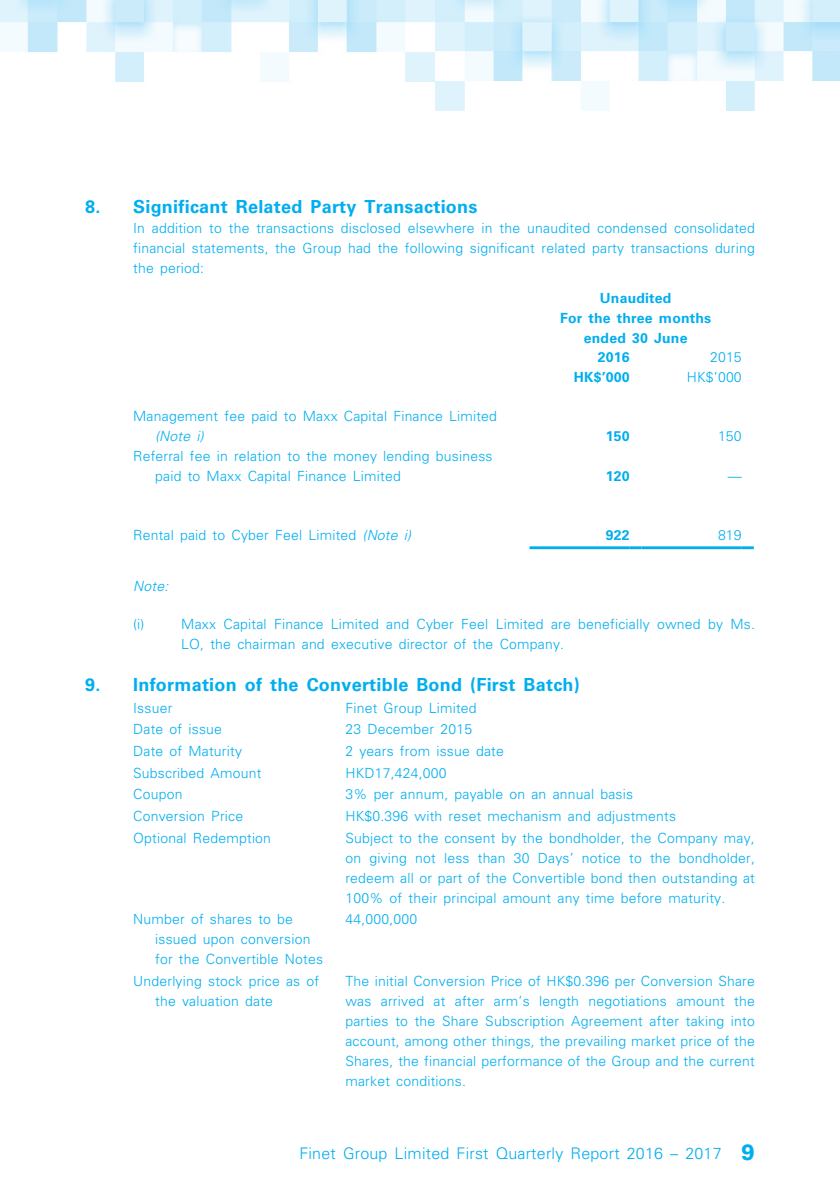
<style>
.page{position:relative;width:840px;height:1191px;background:#fff}
.page>*{position:absolute;margin:0;border:0;box-sizing:border-box;transform-origin:0 0}
._17_H1__Note{font:700 18px "Univers LT Std";letter-spacing:.015em;color:#00aeef}
.t1{font:300 16px "Univers LT Std";letter-spacing:.015em;color:#00aeef}
._02_Note_Text{font:300 14px/20px "Univers LT Std";letter-spacing:.015em;color:#00aeef;text-align:justify}
._29_Table_Stub__Note{font:300 14px/20px "Univers LT Std";letter-spacing:.015em;color:#00aeef}
._26___P2__Note{font:300 14px/20px "Univers LT Std";letter-spacing:.015em;color:#00aeef;text-align:justify}
._22____IN2__Note{font:300 14px/20px "Univers LT Std";letter-spacing:.015em;color:#00aeef}
._02_Note_Text-2{font:700 14px/20px "Univers LT Std";letter-spacing:.015em;color:#00aeef;text-align:center}
._26___P2__Note-2{font:italic 300 14px "Univers LT Std";color:#00aeef}
.s1{font-style:italic}
.s2{font-weight:900;font-size:22px}
</style>
<div class="page">
<img style="left:0;top:0;width:839px;height:110px">
<svg style="left:529px;top:546px;width:224px;height:3px"></svg>
<p class="_17_H1__Note" style="left:85px;top:196px;width:393px">8. Significant Related Party Transactions</p>
<p class="_26___P2__Note" style="left:133px;top:218px;width:623px">In addition to the transactions disclosed elsewhere in the unaudited condensed consolidated financial statements, the Group had the following significant related party transactions during the period:</p>
<p class="_02_Note_Text-2" style="left:599px;top:288px;width:73px">Unaudited</p>
<p class="_02_Note_Text-2" style="left:559px;top:308px;width:153px">For the three months ended 30 June</p>
<p class="_02_Note_Text-2" style="left:597px;top:347px;width:33px">2016</p>
<p class="_02_Note_Text" style="left:709px;top:347px;width:33px">2015</p>
<p class="_02_Note_Text-2" style="left:573px;top:367px;width:57px">HK$’000</p>
<p class="_02_Note_Text" style="left:686px;top:367px;width:56px">HK$’000</p>
<p class="_29_Table_Stub__Note" style="left:155px;top:406px;width:343px;text-indent:-22px">Management fee paid to Maxx Capital Finance Limited <span class="s1">(Note i)</span></p>
<p class="_02_Note_Text-2" style="left:605px;top:426px;width:25px">150</p>
<p class="_02_Note_Text" style="left:717px;top:426px;width:25px">150</p>
<p class="_29_Table_Stub__Note" style="left:155px;top:446px;width:338px;text-indent:-22px">Referral fee in relation to the money lending business paid to Maxx Capital Finance Limited</p>
<p class="_02_Note_Text-2" style="left:605px;top:466px;width:25px">120</p>
<p class="_02_Note_Text" style="left:727px;top:466px;width:15px">—</p>
<p class="_29_Table_Stub__Note" style="left:133px;top:525px;width:279px">Rental paid to Cyber Feel Limited <span class="s1">(Note i)</span></p>
<p class="_02_Note_Text-2" style="left:605px;top:525px;width:25px">922</p>
<p class="_02_Note_Text" style="left:717px;top:525px;width:25px">819</p>
<p class="_26___P2__Note-2" style="left:133px;top:578px;width:37px">Note:</p>
<p class="_22____IN2__Note" style="left:133px;top:614px;width:13px">(i)</p>
<p class="_22____IN2__Note" style="left:181px;top:614px;width:575px">Maxx Capital Finance Limited and Cyber Feel Limited are beneficially owned by Ms.<br>LO, the chairman and executive director of the Company.</p>
<p class="_17_H1__Note" style="left:85px;top:674px;width:496px">9. Information of the Convertible Bond (First Batch)</p>
<p class="_29_Table_Stub__Note" style="left:133px;top:698px;width:41px">Issuer</p>
<p class="_02_Note_Text" style="left:345px;top:698px;width:133px">Finet Group Limited</p>
<p class="_29_Table_Stub__Note" style="left:133px;top:719px;width:90px">Date of issue</p>
<p class="_02_Note_Text" style="left:345px;top:719px;width:128px">23 December 2015</p>
<p class="_29_Table_Stub__Note" style="left:133px;top:741px;width:110px">Date of Maturity</p>
<p class="_02_Note_Text" style="left:345px;top:741px;width:160px">2 years from issue date</p>
<p class="_29_Table_Stub__Note" style="left:133px;top:763px;width:130px">Subscribed Amount</p>
<p class="_02_Note_Text" style="left:345px;top:763px;width:103px">HKD17,424,000</p>
<p class="_29_Table_Stub__Note" style="left:133px;top:784px;width:51px">Coupon</p>
<p class="_02_Note_Text" style="left:345px;top:784px;width:289px">3% per annum, payable on an annual basis</p>
<p class="_29_Table_Stub__Note" style="left:133px;top:806px;width:111px">Conversion Price</p>
<p class="_02_Note_Text" style="left:345px;top:806px;width:332px">HK$0.396 with reset mechanism and adjustments</p>
<p class="_29_Table_Stub__Note" style="left:133px;top:827px;width:139px">Optional Redemption</p>
<p class="_02_Note_Text" style="left:345px;top:827px;width:411px">Subject to the consent by the bondholder, the Company may, on giving not less than 30 Days’ notice to the bondholder, redeem all or part of the Convertible bond then outstanding at 100% of their principal amount any time before maturity.</p>
<p class="_29_Table_Stub__Note" style="left:155px;top:909px;width:169px;text-indent:-22px">Number of shares to be issued upon conversion for the Convertible Notes</p>
<p class="_02_Note_Text" style="left:345px;top:909px;width:73px">44,000,000</p>
<p class="_29_Table_Stub__Note" style="left:155px;top:971px;width:165px;text-indent:-22px">Underlying stock price as of the valuation date</p>
<p class="_02_Note_Text" style="left:345px;top:971px;width:411px">The initial Conversion Price of HK$0.396 per Conversion Share was arrived at after arm’s length negotiations amount the parties to the Share Subscription Agreement after taking into account, among other things, the prevailing market price of the Shares, the financial performance of the Group and the current market conditions.</p>
<p class="t1" style="left:299px;top:1143px;width:456px">Finet Group Limited First Quarterly Report 2016 – 2017 <span class="s2">9</span></p>
</div>
